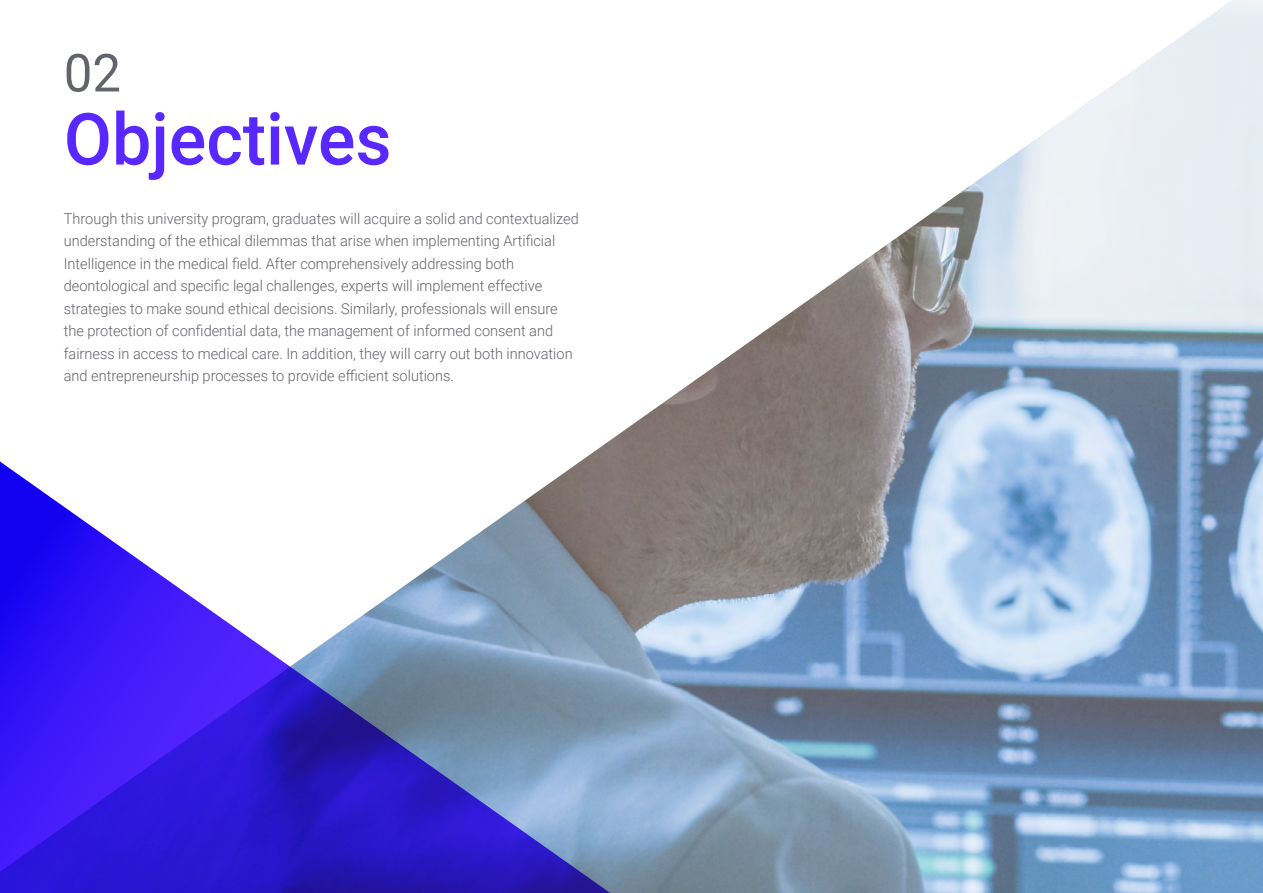
<style>
.page{position:relative;width:1263px;height:893px;background:#fff}
.page>*{position:absolute;margin:0;border:0;box-sizing:border-box;transform-origin:0 0}
.t1{font:500 72px "Roboto";color:#5927ff}
.t2{font:52.5px "Roboto";color:#61646a}
.t3{font:300 15px/22.5px "Roboto";color:#61646a}
</style>
<div class="page">
<img style="left:602px;top:0;width:661px;height:893px">
<svg style="left:0;top:446px;width:640px;height:447px"></svg>
<h2 class="t2" style="left:64px;top:36px;width:59px">02</h2>
<h1 class="t1" style="left:64px;top:89px;width:329px">Objectives</h1>
<p class="t3" style="left:64px;top:207px;width:516px">Through this university program, graduates will acquire a solid and contextualized understanding of the ethical dilemmas that arise when implementing Artificial Intelligence in the medical field. After comprehensively addressing both deontological and specific legal challenges, experts will implement effective strategies to make sound ethical decisions. Similarly, professionals will ensure the protection of confidential data, the management of informed consent and fairness in access to medical care. In addition, they will carry out both innovation and entrepreneurship processes to provide efficient solutions.</p>
</div>
